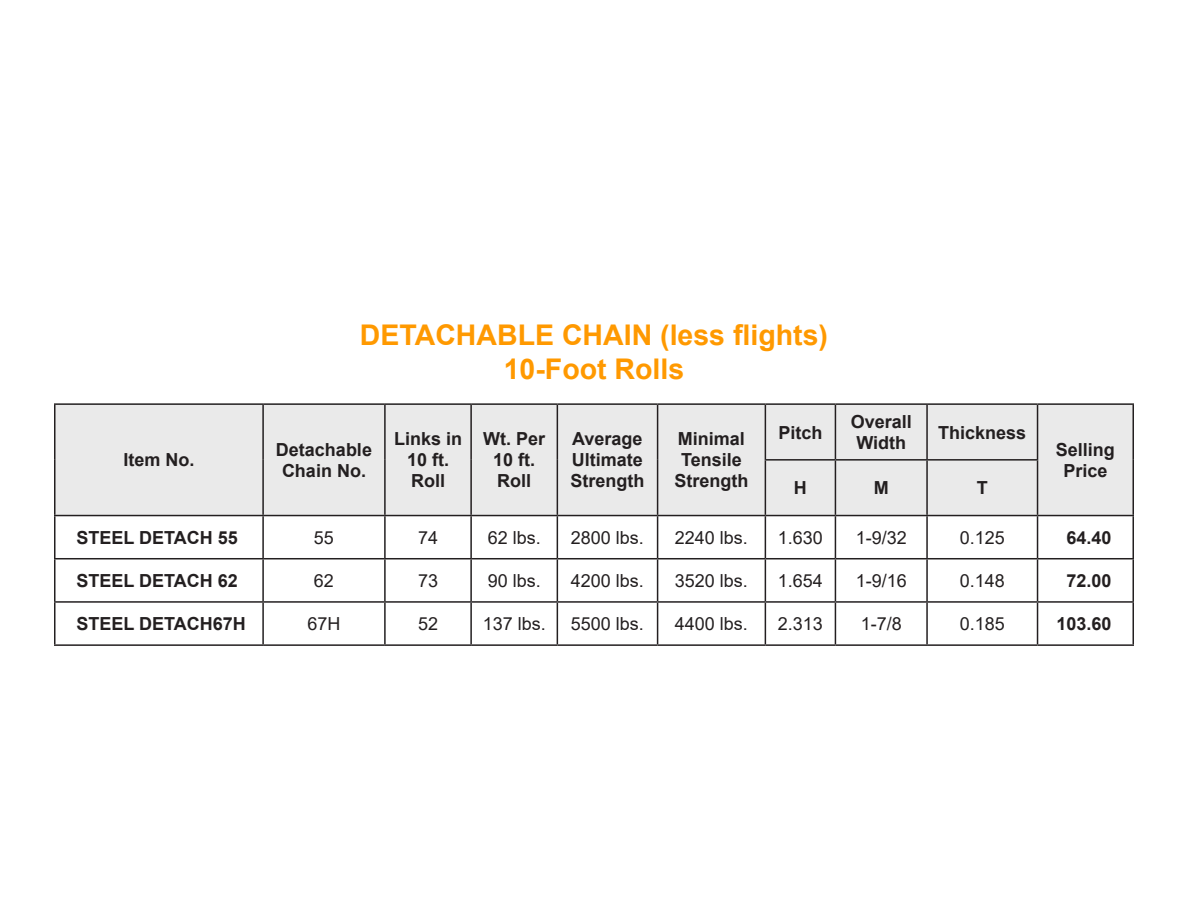
<style>
.page{position:relative;width:1188px;height:918px;background:#fff}
.page>*{position:absolute;margin:0;border:0;box-sizing:border-box;transform-origin:0 0}
.t1{font:700 28.5px/34.5px "Arial";color:#f90;text-align:center}
.t2{font:700 18px/21px "Arial";color:#231f20;text-align:center}
.t3{font:18px "Arial";color:#231f20}
</style>
<div class="page">
<div style="left:56px;top:405px;width:1076px;height:110px;background:#eaeaea"></div>
<hr style="left:54px;top:403px;width:209px;height:2px;background:#231f20">
<hr style="left:54px;top:405px;width:2px;height:55px;background:#231f20">
<hr style="left:263px;top:403px;width:122px;height:2px;background:#231f20">
<hr style="left:262px;top:405px;width:2px;height:55px;background:#231f20">
<hr style="left:385px;top:403px;width:86px;height:2px;background:#231f20">
<hr style="left:384px;top:405px;width:2px;height:55px;background:#231f20">
<hr style="left:471px;top:403px;width:86px;height:2px;background:#231f20">
<hr style="left:470px;top:405px;width:2px;height:55px;background:#231f20">
<hr style="left:557px;top:403px;width:101px;height:2px;background:#231f20">
<hr style="left:557px;top:405px;width:1px;height:55px;background:#231f20">
<hr style="left:658px;top:403px;width:107px;height:2px;background:#231f20">
<hr style="left:657px;top:405px;width:1px;height:55px;background:#231f20">
<hr style="left:765px;top:403px;width:70px;height:2px;background:#231f20">
<hr style="left:765px;top:405px;width:1px;height:54px;background:#231f20">
<hr style="left:835px;top:403px;width:92px;height:2px;background:#231f20">
<hr style="left:835px;top:405px;width:1px;height:54px;background:#231f20">
<hr style="left:927px;top:403px;width:111px;height:2px;background:#231f20">
<hr style="left:926px;top:405px;width:2px;height:54px;background:#231f20">
<hr style="left:1038px;top:403px;width:96px;height:2px;background:#231f20">
<hr style="left:1037px;top:405px;width:1px;height:54px;background:#231f20">
<hr style="left:1132px;top:405px;width:2px;height:55px;background:#231f20">
<hr style="left:54px;top:460px;width:2px;height:55px;background:#231f20">
<hr style="left:262px;top:460px;width:2px;height:55px;background:#231f20">
<hr style="left:384px;top:460px;width:2px;height:55px;background:#231f20">
<hr style="left:470px;top:460px;width:2px;height:55px;background:#231f20">
<hr style="left:557px;top:460px;width:1px;height:55px;background:#231f20">
<hr style="left:657px;top:460px;width:1px;height:55px;background:#231f20">
<hr style="left:765px;top:459px;width:70px;height:2px;background:#231f20">
<hr style="left:765px;top:461px;width:1px;height:54px;background:#231f20">
<hr style="left:835px;top:459px;width:92px;height:2px;background:#231f20">
<hr style="left:835px;top:461px;width:1px;height:54px;background:#231f20">
<hr style="left:927px;top:459px;width:111px;height:2px;background:#231f20">
<hr style="left:926px;top:461px;width:2px;height:54px;background:#231f20">
<hr style="left:1037px;top:461px;width:1px;height:54px;background:#231f20">
<hr style="left:1132px;top:460px;width:2px;height:55px;background:#231f20">
<hr style="left:54px;top:515px;width:209px;height:1px;background:#231f20">
<hr style="left:263px;top:515px;width:122px;height:1px;background:#231f20">
<hr style="left:385px;top:515px;width:86px;height:1px;background:#231f20">
<hr style="left:384px;top:516px;width:2px;height:42px;background:#231f20">
<hr style="left:471px;top:515px;width:86px;height:1px;background:#231f20">
<hr style="left:470px;top:516px;width:2px;height:42px;background:#231f20">
<hr style="left:557px;top:515px;width:101px;height:1px;background:#231f20">
<hr style="left:557px;top:516px;width:1px;height:42px;background:#231f20">
<hr style="left:658px;top:515px;width:107px;height:1px;background:#231f20">
<hr style="left:657px;top:516px;width:1px;height:42px;background:#231f20">
<hr style="left:765px;top:515px;width:70px;height:1px;background:#231f20">
<hr style="left:765px;top:516px;width:1px;height:42px;background:#231f20">
<hr style="left:835px;top:515px;width:92px;height:1px;background:#231f20">
<hr style="left:835px;top:516px;width:1px;height:42px;background:#231f20">
<hr style="left:927px;top:515px;width:111px;height:1px;background:#231f20">
<hr style="left:926px;top:516px;width:2px;height:42px;background:#231f20">
<hr style="left:1038px;top:515px;width:96px;height:1px;background:#231f20">
<hr style="left:1037px;top:516px;width:1px;height:42px;background:#231f20">
<hr style="left:1132px;top:516px;width:2px;height:42px;background:#231f20">
<hr style="left:384px;top:559px;width:2px;height:42px;background:#231f20">
<hr style="left:470px;top:559px;width:2px;height:42px;background:#231f20">
<hr style="left:557px;top:559px;width:1px;height:42px;background:#231f20">
<hr style="left:657px;top:559px;width:1px;height:42px;background:#231f20">
<hr style="left:765px;top:559px;width:1px;height:42px;background:#231f20">
<hr style="left:835px;top:559px;width:1px;height:42px;background:#231f20">
<hr style="left:926px;top:559px;width:2px;height:42px;background:#231f20">
<hr style="left:1037px;top:559px;width:1px;height:42px;background:#231f20">
<hr style="left:1132px;top:559px;width:2px;height:42px;background:#231f20">
<hr style="left:384px;top:603px;width:2px;height:41px;background:#231f20">
<hr style="left:470px;top:603px;width:2px;height:41px;background:#231f20">
<hr style="left:557px;top:603px;width:1px;height:41px;background:#231f20">
<hr style="left:657px;top:603px;width:1px;height:41px;background:#231f20">
<hr style="left:765px;top:603px;width:1px;height:41px;background:#231f20">
<hr style="left:835px;top:603px;width:1px;height:41px;background:#231f20">
<hr style="left:926px;top:603px;width:2px;height:41px;background:#231f20">
<hr style="left:1037px;top:603px;width:1px;height:41px;background:#231f20">
<hr style="left:1132px;top:603px;width:2px;height:41px;background:#231f20">
<hr style="left:262px;top:516px;width:2px;height:42px;background:#231f20">
<hr style="left:262px;top:559px;width:2px;height:42px;background:#231f20">
<hr style="left:262px;top:603px;width:2px;height:41px;background:#231f20">
<hr style="left:54px;top:516px;width:2px;height:42px;background:#231f20">
<hr style="left:54px;top:558px;width:209px;height:1px;background:#231f20">
<hr style="left:54px;top:559px;width:2px;height:42px;background:#231f20">
<hr style="left:263px;top:558px;width:122px;height:1px;background:#231f20">
<hr style="left:385px;top:558px;width:86px;height:1px;background:#231f20">
<hr style="left:471px;top:558px;width:86px;height:1px;background:#231f20">
<hr style="left:557px;top:558px;width:101px;height:1px;background:#231f20">
<hr style="left:658px;top:558px;width:107px;height:1px;background:#231f20">
<hr style="left:765px;top:558px;width:70px;height:1px;background:#231f20">
<hr style="left:835px;top:558px;width:92px;height:1px;background:#231f20">
<hr style="left:927px;top:558px;width:111px;height:1px;background:#231f20">
<hr style="left:1038px;top:558px;width:96px;height:1px;background:#231f20">
<hr style="left:54px;top:601px;width:209px;height:2px;background:#231f20">
<hr style="left:54px;top:603px;width:2px;height:41px;background:#231f20">
<hr style="left:263px;top:601px;width:122px;height:2px;background:#231f20">
<hr style="left:385px;top:601px;width:86px;height:2px;background:#231f20">
<hr style="left:471px;top:601px;width:86px;height:2px;background:#231f20">
<hr style="left:557px;top:601px;width:101px;height:2px;background:#231f20">
<hr style="left:658px;top:601px;width:107px;height:2px;background:#231f20">
<hr style="left:765px;top:601px;width:70px;height:2px;background:#231f20">
<hr style="left:835px;top:601px;width:92px;height:2px;background:#231f20">
<hr style="left:927px;top:601px;width:111px;height:2px;background:#231f20">
<hr style="left:1038px;top:601px;width:96px;height:2px;background:#231f20">
<hr style="left:54px;top:644px;width:209px;height:2px;background:#231f20">
<hr style="left:263px;top:644px;width:122px;height:2px;background:#231f20">
<hr style="left:385px;top:644px;width:86px;height:2px;background:#231f20">
<hr style="left:471px;top:644px;width:86px;height:2px;background:#231f20">
<hr style="left:557px;top:644px;width:101px;height:2px;background:#231f20">
<hr style="left:658px;top:644px;width:107px;height:2px;background:#231f20">
<hr style="left:765px;top:644px;width:70px;height:2px;background:#231f20">
<hr style="left:835px;top:644px;width:92px;height:2px;background:#231f20">
<hr style="left:927px;top:644px;width:111px;height:2px;background:#231f20">
<hr style="left:1038px;top:644px;width:96px;height:2px;background:#231f20">
<p class="t1" style="left:360px;top:318px;width:470px">DETACHABLE CHAIN (less flights)<br>10-Foot Rolls</p>
<p class="t2" style="left:123px;top:450px;width:73px">Item No.</p>
<p class="t2" style="left:276px;top:439px;width:98px">Detachable<br>Chain No.</p>
<p class="t2" style="left:394px;top:429px;width:70px">Links in<br>10 ft.<br>Roll</p>
<p class="t2" style="left:483px;top:429px;width:64px">Wt. Per<br>10 ft.<br>Roll</p>
<p class="t2" style="left:570px;top:429px;width:75px;text-align:justify">Average Ultimate Strength</p>
<p class="t2" style="left:674px;top:429px;width:75px">Minimal<br>Tensile<br>Strength</p>
<p class="t2" style="left:778px;top:422px;width:46px">Pitch</p>
<p class="t2" style="left:851px;top:411px;width:63px">Overall<br>Width</p>
<p class="t2" style="left:938px;top:422px;width:90px">Thickness</p>
<p class="t2" style="left:794px;top:478px;width:14px">H</p>
<p class="t2" style="left:874px;top:478px;width:16px">M</p>
<p class="t2" style="left:977px;top:478px;width:12px">T</p>
<p class="t2" style="left:1056px;top:439px;width:61px">Selling<br>Price</p>
<p class="t2" style="left:76px;top:527px;width:163px">STEEL DETACH 55</p>
<p class="t3" style="left:314px;top:525px;width:22px">55</p>
<p class="t3" style="left:418px;top:525px;width:22px">74</p>
<p class="t3" style="left:488px;top:525px;width:55px">62 lbs.</p>
<p class="t3" style="left:571px;top:525px;width:75px">2800 lbs.</p>
<p class="t3" style="left:675px;top:525px;width:75px">2240 lbs.</p>
<p class="t3" style="left:778px;top:525px;width:47px">1.630</p>
<p class="t3" style="left:856px;top:525px;width:53px">1-9/32</p>
<p class="t3" style="left:960px;top:525px;width:47px">0.125</p>
<p class="t2" style="left:1067px;top:527px;width:47px">64.40</p>
<p class="t2" style="left:76px;top:570px;width:163px">STEEL DETACH 62</p>
<p class="t3" style="left:314px;top:568px;width:22px">62</p>
<p class="t3" style="left:418px;top:568px;width:22px">73</p>
<p class="t3" style="left:488px;top:568px;width:55px">90 lbs.</p>
<p class="t3" style="left:571px;top:568px;width:75px">4200 lbs.</p>
<p class="t3" style="left:675px;top:568px;width:75px">3520 lbs.</p>
<p class="t3" style="left:778px;top:568px;width:47px">1.654</p>
<p class="t3" style="left:856px;top:568px;width:53px">1-9/16</p>
<p class="t3" style="left:960px;top:568px;width:47px">0.148</p>
<p class="t2" style="left:1067px;top:570px;width:47px">72.00</p>
<p class="t2" style="left:76px;top:613px;width:171px">STEEL DETACH67H</p>
<p class="t3" style="left:307px;top:611px;width:35px">67H</p>
<p class="t3" style="left:418px;top:611px;width:22px">52</p>
<p class="t3" style="left:483px;top:611px;width:65px">137 lbs.</p>
<p class="t3" style="left:571px;top:611px;width:75px">5500 lbs.</p>
<p class="t3" style="left:675px;top:611px;width:75px">4400 lbs.</p>
<p class="t3" style="left:778px;top:611px;width:47px">2.313</p>
<p class="t3" style="left:861px;top:611px;width:43px">1-7/8</p>
<p class="t3" style="left:960px;top:611px;width:47px">0.185</p>
<p class="t2" style="left:1057px;top:613px;width:57px">103.60</p>
</div>
